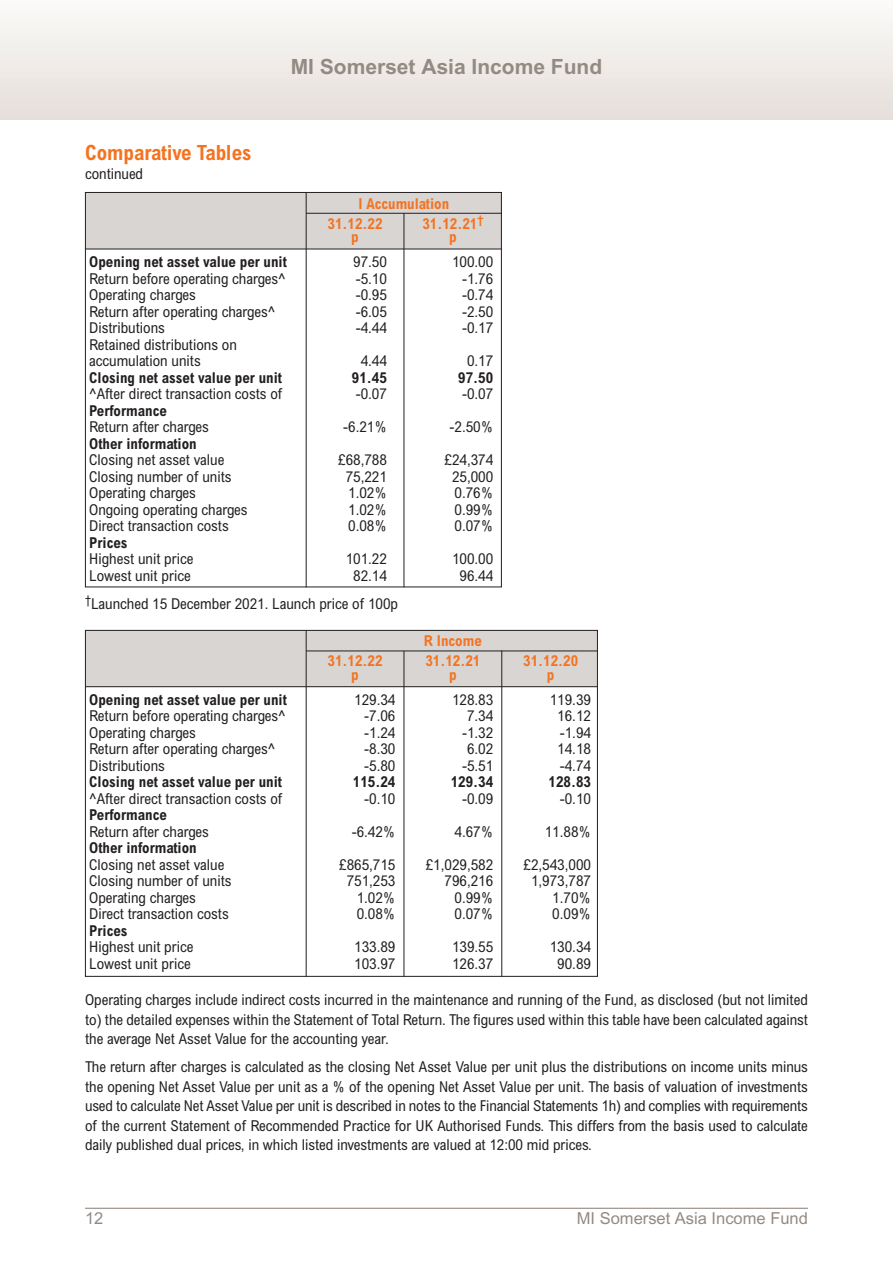
<style>
.page{position:relative;width:893px;height:1263px;background:#fff}
.page>*{position:absolute;margin:0;border:0;box-sizing:border-box;transform-origin:0 0}
.t1{font:700 21px "Arial";color:#938a84}
.t2{font:700 condensed 21px "Arial";color:#f47321}
.t3{font:16.5px "Arial";color:#938a84}
.t4{font:condensed 15px/19.5px "Arial";color:#231f20;text-align:justify}
.t5{font:700 condensed 15px "Arial";color:#231f20}
.t6{font:700 condensed 15px "Arial";color:#f47321}
</style>
<div class="page">
<div style="left:85px;top:192px;width:417px;height:56px;background:#d8d5d3"></div>
<hr style="left:306px;top:192px;width:1px;height:395px;background:#231f20">
<hr style="left:404px;top:213px;width:1px;height:374px;background:#231f20">
<hr style="left:85px;top:1208px;width:723px;height:1px;background:#938a84">
<div style="left:0;top:0;width:893px;height:119px;background:linear-gradient(to bottom,#fbfbf9,#e5deda)"></div>
<div style="left:85px;top:630px;width:513px;height:56px;background:#d8d5d3"></div>
<hr style="left:306px;top:630px;width:1px;height:347px;background:#231f20">
<hr style="left:404px;top:651px;width:1px;height:326px;background:#231f20">
<hr style="left:501px;top:650px;width:1px;height:327px;background:#231f20">
<hr style="left:306px;top:213px;width:196px;height:1px;background:#231f20">
<hr style="left:85px;top:249px;width:417px;height:1px;background:#231f20">
<hr style="left:306px;top:650px;width:291px;height:1px;background:#231f20">
<hr style="left:85px;top:686px;width:512px;height:1px;background:#231f20">
<p class="t2" style="left:85px;top:145px;width:168px">Comparative Tables</p>
<p class="t4" style="left:85px;top:166px;width:60px">continued</p>
<p class="t1" style="left:291px;top:59px;width:313px">MI Somerset Asia Income Fund</p>
<p class="t6" style="left:359px;top:198px;width:92px">I Accumulation</p>
<p class="t6" style="left:328px;top:218px;width:56px">31.12.22</p>
<p class="t6" style="left:422px;top:218px;width:62px">31.12.21<sup>†</sup></p>
<p class="t6" style="left:351px;top:232px;width:9px">p</p>
<p class="t6" style="left:449px;top:232px;width:9px">p</p>
<p class="t5" style="left:89px;top:257px;width:199px">Opening net asset value per unit</p>
<p class="t4" style="left:353px;top:254px;width:35px">97.50</p>
<p class="t4" style="left:452px;top:254px;width:43px">100.00</p>
<p class="t4" style="left:89px;top:270px;width:198px">Return before operating charges^</p>
<p class="t4" style="left:356px;top:270px;width:33px">-5.10</p>
<p class="t4" style="left:462px;top:270px;width:33px">-1.76</p>
<p class="t4" style="left:89px;top:287px;width:108px">Operating charges</p>
<p class="t4" style="left:356px;top:287px;width:33px">-0.95</p>
<p class="t4" style="left:462px;top:287px;width:33px">-0.74</p>
<p class="t4" style="left:89px;top:303px;width:187px">Return after operating charges^</p>
<p class="t4" style="left:356px;top:303px;width:33px">-6.05</p>
<p class="t4" style="left:462px;top:303px;width:33px">-2.50</p>
<p class="t4" style="left:89px;top:320px;width:77px">Distributions</p>
<p class="t4" style="left:356px;top:320px;width:33px">-4.44</p>
<p class="t4" style="left:462px;top:320px;width:33px">-0.17</p>
<p class="t4" style="left:89px;top:338px;width:149px;line-height:16.5px">Retained distributions on accumulation units</p>
<p class="t4" style="left:361px;top:353px;width:28px">4.44</p>
<p class="t4" style="left:467px;top:353px;width:28px">0.17</p>
<p class="t5" style="left:89px;top:372px;width:194px">Closing net asset value per unit</p>
<p class="t5" style="left:352px;top:372px;width:36px">91.45</p>
<p class="t5" style="left:458px;top:372px;width:36px">97.50</p>
<p class="t4" style="left:89px;top:386px;width:194px">^After direct transaction costs of</p>
<p class="t4" style="left:356px;top:386px;width:33px">-0.07</p>
<p class="t4" style="left:462px;top:386px;width:33px">-0.07</p>
<p class="t5" style="left:89px;top:405px;width:79px">Performance</p>
<p class="t4" style="left:89px;top:419px;width:121px">Return after charges</p>
<p class="t4" style="left:343px;top:419px;width:45px">-6.21%</p>
<p class="t4" style="left:449px;top:419px;width:45px">-2.50%</p>
<p class="t5" style="left:89px;top:438px;width:109px">Other information</p>
<p class="t4" style="left:89px;top:452px;width:137px">Closing net asset value</p>
<p class="t4" style="left:338px;top:452px;width:50px">£68,788</p>
<p class="t4" style="left:444px;top:452px;width:50px">£24,374</p>
<p class="t4" style="left:89px;top:468px;width:144px">Closing number of units</p>
<p class="t4" style="left:346px;top:468px;width:43px">75,221</p>
<p class="t4" style="left:452px;top:468px;width:43px">25,000</p>
<p class="t4" style="left:89px;top:485px;width:108px">Operating charges</p>
<p class="t4" style="left:348px;top:485px;width:40px">1.02%</p>
<p class="t4" style="left:454px;top:485px;width:40px">0.76%</p>
<p class="t4" style="left:89px;top:501px;width:160px">Ongoing operating charges</p>
<p class="t4" style="left:348px;top:501px;width:40px">1.02%</p>
<p class="t4" style="left:454px;top:501px;width:40px">0.99%</p>
<p class="t4" style="left:89px;top:518px;width:141px">Direct transaction costs</p>
<p class="t4" style="left:348px;top:518px;width:40px">0.08%</p>
<p class="t4" style="left:454px;top:518px;width:40px">0.07%</p>
<p class="t5" style="left:89px;top:537px;width:40px">Prices</p>
<p class="t4" style="left:89px;top:551px;width:106px">Highest unit price</p>
<p class="t4" style="left:346px;top:551px;width:43px">101.22</p>
<p class="t4" style="left:452px;top:551px;width:43px">100.00</p>
<p class="t4" style="left:89px;top:567px;width:103px">Lowest unit price</p>
<p class="t4" style="left:353px;top:567px;width:35px">82.14</p>
<p class="t4" style="left:459px;top:567px;width:35px">96.44</p>
<p class="t4" style="left:85px;top:595px;width:315px"><sup>†</sup>Launched 15 December 2021. Launch price of 100p</p>
<p class="t6" style="left:424px;top:636px;width:59px">R Income</p>
<p class="t6" style="left:328px;top:656px;width:56px">31.12.22</p>
<p class="t6" style="left:425px;top:656px;width:56px">31.12.21</p>
<p class="t6" style="left:523px;top:656px;width:56px">31.12.20</p>
<p class="t6" style="left:351px;top:669px;width:9px">p</p>
<p class="t6" style="left:449px;top:669px;width:9px">p</p>
<p class="t6" style="left:547px;top:669px;width:9px">p</p>
<p class="t5" style="left:89px;top:694px;width:199px">Opening net asset value per unit</p>
<p class="t4" style="left:354px;top:691px;width:43px">129.34</p>
<p class="t4" style="left:452px;top:691px;width:43px">128.83</p>
<p class="t4" style="left:550px;top:691px;width:43px">119.39</p>
<p class="t4" style="left:89px;top:708px;width:198px">Return before operating charges^</p>
<p class="t4" style="left:364px;top:708px;width:33px">-7.06</p>
<p class="t4" style="left:467px;top:708px;width:28px">7.34</p>
<p class="t4" style="left:557px;top:708px;width:35px">16.12</p>
<p class="t4" style="left:89px;top:724px;width:108px">Operating charges</p>
<p class="t4" style="left:364px;top:724px;width:33px">-1.24</p>
<p class="t4" style="left:462px;top:724px;width:33px">-1.32</p>
<p class="t4" style="left:560px;top:724px;width:33px">-1.94</p>
<p class="t4" style="left:89px;top:741px;width:187px">Return after operating charges^</p>
<p class="t4" style="left:364px;top:741px;width:33px">-8.30</p>
<p class="t4" style="left:467px;top:741px;width:28px">6.02</p>
<p class="t4" style="left:557px;top:741px;width:35px">14.18</p>
<p class="t4" style="left:89px;top:757px;width:77px">Distributions</p>
<p class="t4" style="left:364px;top:757px;width:33px">-5.80</p>
<p class="t4" style="left:462px;top:757px;width:33px">-5.51</p>
<p class="t4" style="left:560px;top:757px;width:33px">-4.74</p>
<p class="t5" style="left:89px;top:777px;width:194px">Closing net asset value per unit</p>
<p class="t5" style="left:353px;top:777px;width:44px">115.24</p>
<p class="t5" style="left:451px;top:777px;width:44px">129.34</p>
<p class="t5" style="left:549px;top:777px;width:44px">128.83</p>
<p class="t4" style="left:89px;top:790px;width:194px">^After direct transaction costs of</p>
<p class="t4" style="left:364px;top:790px;width:33px">-0.10</p>
<p class="t4" style="left:462px;top:790px;width:33px">-0.09</p>
<p class="t4" style="left:560px;top:790px;width:33px">-0.10</p>
<p class="t5" style="left:89px;top:810px;width:79px">Performance</p>
<p class="t4" style="left:89px;top:823px;width:121px">Return after charges</p>
<p class="t4" style="left:352px;top:823px;width:45px">-6.42%</p>
<p class="t4" style="left:454px;top:823px;width:40px">4.67%</p>
<p class="t4" style="left:545px;top:823px;width:48px">11.88%</p>
<p class="t5" style="left:89px;top:843px;width:109px">Other information</p>
<p class="t4" style="left:89px;top:856px;width:137px">Closing net asset value</p>
<p class="t4" style="left:339px;top:856px;width:58px">£865,715</p>
<p class="t4" style="left:426px;top:856px;width:69px">£1,029,582</p>
<p class="t4" style="left:524px;top:856px;width:69px">£2,543,000</p>
<p class="t4" style="left:89px;top:873px;width:144px">Closing number of units</p>
<p class="t4" style="left:347px;top:873px;width:50px">751,253</p>
<p class="t4" style="left:444px;top:873px;width:50px">796,216</p>
<p class="t4" style="left:531px;top:873px;width:61px">1,973,787</p>
<p class="t4" style="left:89px;top:889px;width:108px">Operating charges</p>
<p class="t4" style="left:357px;top:889px;width:40px">1.02%</p>
<p class="t4" style="left:454px;top:889px;width:40px">0.99%</p>
<p class="t4" style="left:552px;top:889px;width:40px">1.70%</p>
<p class="t4" style="left:89px;top:906px;width:141px">Direct transaction costs</p>
<p class="t4" style="left:357px;top:906px;width:40px">0.08%</p>
<p class="t4" style="left:454px;top:906px;width:40px">0.07%</p>
<p class="t4" style="left:552px;top:906px;width:40px">0.09%</p>
<p class="t5" style="left:89px;top:925px;width:40px">Prices</p>
<p class="t4" style="left:89px;top:939px;width:106px">Highest unit price</p>
<p class="t4" style="left:354px;top:939px;width:43px">133.89</p>
<p class="t4" style="left:452px;top:939px;width:43px">139.55</p>
<p class="t4" style="left:550px;top:939px;width:43px">130.34</p>
<p class="t4" style="left:89px;top:955px;width:103px">Lowest unit price</p>
<p class="t4" style="left:354px;top:955px;width:43px">103.97</p>
<p class="t4" style="left:452px;top:955px;width:43px">126.37</p>
<p class="t4" style="left:557px;top:955px;width:35px">90.89</p>
<p class="t4" style="left:85px;top:991px;width:724px">Operating charges include indirect costs incurred in the maintenance and running of the Fund, as disclosed (but not limited to) the detailed expenses within the Statement of Total Return. The figures used within this table have been calculated against the average Net Asset Value for the accounting year.</p>
<p class="t4" style="left:85px;top:1058px;width:724px">The return after charges is calculated as the closing Net Asset Value per unit plus the distributions on income units minus the opening Net Asset Value per unit as a % of the opening Net Asset Value per unit. The basis of valuation of investments used to calculate Net Asset Value per unit is described in notes to the Financial Statements 1h) and complies with requirements of the current Statement of Recommended Practice for UK Authorised Funds. This differs from the basis used to calculate daily published dual prices, in which listed investments are valued at 12:00 mid prices.</p>
<p class="t3" style="left:85px;top:1212px;width:20px">12</p>
<p class="t3" style="left:577px;top:1212px;width:233px">MI Somerset Asia Income Fund</p>
</div>
